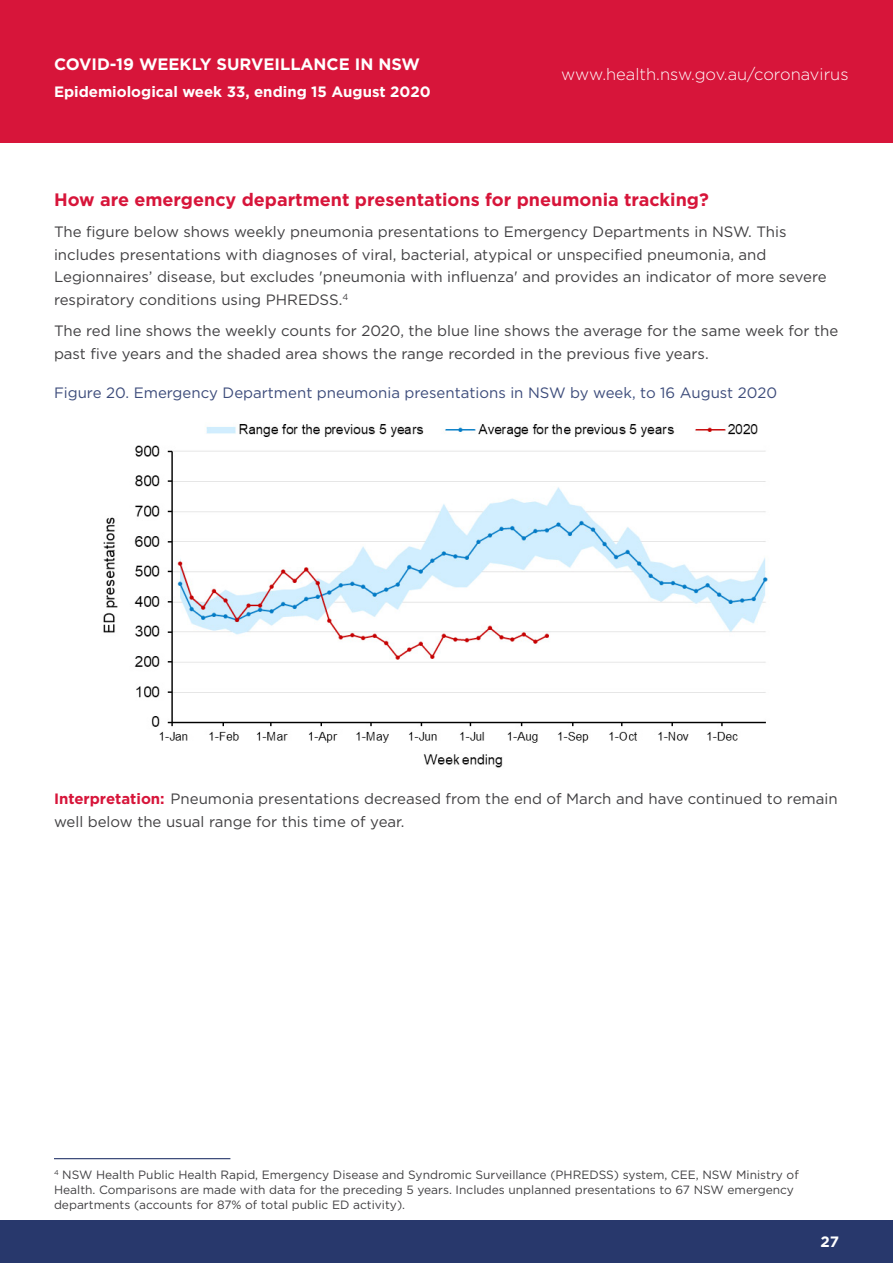
<style>
.page{position:relative;width:893px;height:1263px;background:#fff}
.page>*{position:absolute;margin:0;border:0;box-sizing:border-box;transform-origin:0 0}
.t1{font:700 18px "Gotham";color:#d7153a}
.t2{font:300 16.5px "Gotham";color:#fff}
.t3{font:700 16.5px "Gotham";color:#fff}
.t4{font:15px/22.5px "Gotham";color:#414042}
.t5{font:15px "Gotham";color:#3d4c7b}
.t6{font:700 15px "Gotham";color:#fff}
.t7{font:12px/15px "Gotham";color:#414042}
.s1{font-weight:700;color:#d7153a}
</style>
<div class="page">
<div style="left:0;top:1220px;width:893px;height:43px;background:#28386c"></div>
<div style="left:0;top:0;width:893px;height:143px;background:#d7153a"></div>
<img style="left:103px;top:424px;width:665px;height:344px">
<hr style="left:54px;top:1158px;width:176px;height:1px;background:#28386c">
<p class="t3" style="left:54px;top:55px;width:368px">COVID-19 WEEKLY SURVEILLANCE IN NSW</p>
<p class="t6" style="left:54px;top:83px;width:378px">Epidemiological week 33, ending 15 August 2020</p>
<p class="t2" style="left:561px;top:65px;width:289px">www.health.nsw.gov.au/coronavirus</p>
<p class="t1" style="left:54px;top:189px;width:656px">How are emergency department presentations for pneumonia tracking?</p>
<p class="t4" style="left:54px;top:221px;width:774px">The figure below shows weekly pneumonia presentations to Emergency Departments in NSW. This includes presentations with diagnoses of viral, bacterial, atypical or unspecified pneumonia, and Legionnaires’ disease, but excludes 'pneumonia with influenza' and provides an indicator of more severe respiratory conditions using PHREDSS.<sup>4</sup></p>
<p class="t4" style="left:54px;top:320px;width:786px">The red line shows the weekly counts for 2020, the blue line shows the average for the same week for the past five years and the shaded area shows the range recorded in the previous five years.</p>
<p class="t5" style="left:54px;top:384px;width:725px">Figure 20. Emergency Department pneumonia presentations in NSW by week, to 16 August 2020</p>
<p class="t4" style="left:54px;top:788px;width:785px"><span class="s1">Interpretation:</span> Pneumonia presentations decreased from the end of March and have continued to remain well below the usual range for this time of year.</p>
<p class="t7" style="left:54px;top:1168px;width:746px"><sup>4</sup> NSW Health Public Health Rapid, Emergency Disease and Syndromic Surveillance (PHREDSS) system, CEE, NSW Ministry of<br>Health. Comparisons are made with data for the preceding 5 years. Includes unplanned presentations to 67 NSW emergency departments (accounts for 87% of total public ED activity).</p>
<p class="t6" style="left:820px;top:1233px;width:20px">27</p>
</div>
